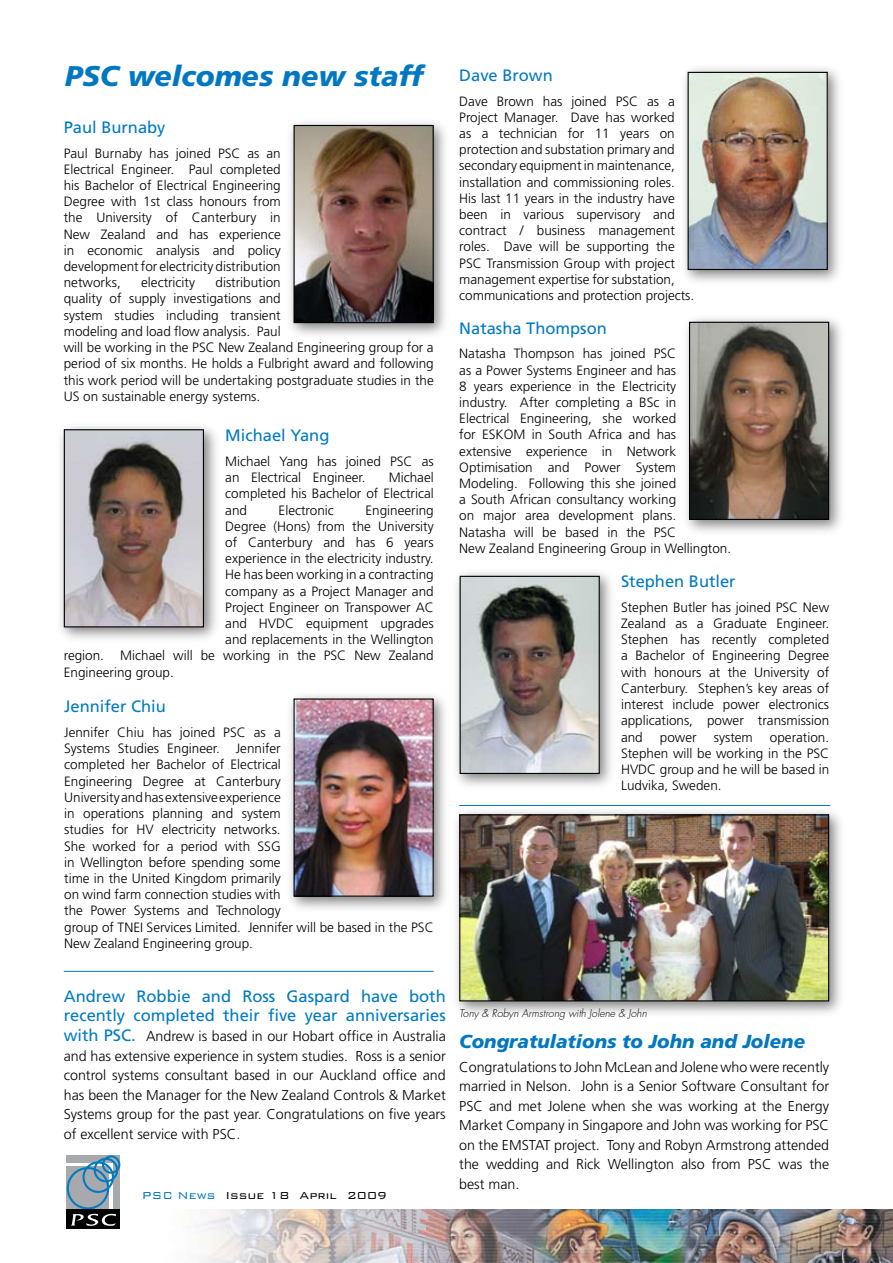
<style>
.page{position:relative;width:893px;height:1263px;background:#fff}
.page>*{position:absolute;margin:0;border:0;box-sizing:border-box;transform-origin:0 0}
.t1{font:italic 900 28.5px "Frutiger";color:#0078c1}
.t2{font:italic 900 18.75px "Frutiger";color:#0078c1}
.t3{font:16.5px/19.8px "Frutiger";color:#007ac2}
.t4{font:300 14.25px/19.5px "Frutiger";color:#000;text-align:justify}
.t5{font:300 13.5px/16.2px "Frutiger";color:#000}
.t6{font:300 13.5px "Bank Gothic BT";color:#000}
.t7{font:italic 300 10.5px "Futura";color:#000}
.s1{font-weight:400;font-size:16.5px;color:#007ac2}
.s2{color:#0078c1}
</style>
<div class="page">
<img style="left:66px;top:1210px;width:827px;height:53px">
<svg style="left:67px;top:1155px;width:53px;height:54px;background:#99a6b0"></svg>
<hr style="left:67px;top:1163px;width:46px;height:2px;background:#fff">
<hr style="left:110px;top:1163px;width:3px;height:49px;background:#fff">
<div style="left:67px;top:1167px;width:42px;height:42px;border:2px solid #007ac2;border-radius:50%"></div>
<div style="left:83px;top:1161px;width:31px;height:32px;border:2px solid #007ac2;border-radius:50%"></div>
<div style="left:94px;top:1158px;width:24px;height:24px;border:2px solid #007ac2;border-radius:50%"></div>
<div style="left:102px;top:1155px;width:18px;height:19px;border:2px solid #007ac2;border-radius:50%"></div>
<div style="left:67px;top:1209px;width:53px;height:20px;background:#000"></div>
<svg style="left:71px;top:1214px;width:45px;height:12px"></svg>
<div style="left:681px;top:314px;width:164px;height:222px;background:#000;opacity:.5"></div>
<img style="left:691px;top:324px;width:136px;height:194px">
<div style="left:689px;top:322px;width:140px;height:198px;border:1px solid #000"></div>
<div style="left:452px;top:568px;width:164px;height:222px;background:#000;opacity:.5"></div>
<img style="left:462px;top:578px;width:136px;height:194px">
<div style="left:460px;top:576px;width:140px;height:198px;border:1px solid #000"></div>
<div style="left:286px;top:691px;width:164px;height:222px;background:#000;opacity:.5"></div>
<img style="left:295px;top:700px;width:137px;height:195px">
<div style="left:293px;top:698px;width:141px;height:199px;border:1px solid #000"></div>
<div style="left:286px;top:117px;width:164px;height:223px;background:#000;opacity:.5"></div>
<img style="left:295px;top:127px;width:137px;height:194px">
<div style="left:293px;top:125px;width:141px;height:198px;border:1px solid #000"></div>
<div style="left:56px;top:421px;width:164px;height:223px;background:#000;opacity:.5"></div>
<img style="left:66px;top:431px;width:136px;height:194px">
<div style="left:64px;top:429px;width:140px;height:198px;border:1px solid #000"></div>
<hr style="left:459px;top:805px;width:371px;height:1px;background:#0078c1">
<div style="left:680px;top:64px;width:164px;height:222px;background:#000;opacity:.5"></div>
<img style="left:690px;top:74px;width:136px;height:194px">
<div style="left:688px;top:72px;width:140px;height:198px;border:1px solid #000"></div>
<hr style="left:64px;top:971px;width:370px;height:1px;background:#0078c1">
<div style="left:451px;top:806px;width:396px;height:212px;background:#000;opacity:.5"></div>
<img style="left:461px;top:816px;width:366px;height:183px">
<div style="left:459px;top:814px;width:370px;height:187px;border:1px solid #000"></div>
<h1 class="t1" style="left:65px;top:59px;width:360px">PSC welcomes new staff</h1>
<p class="t3" style="left:64px;top:117px;width:103px">Paul Burnaby</p>
<p class="t5" style="left:64px;top:145px;width:218px;text-align:justify">Paul Burnaby has joined PSC as an Electrical Engineer. Paul completed his Bachelor of Electrical Engineering Degree with 1st class honours from the University of Canterbury in New Zealand and has experience in economic analysis and policy development for electricity distribution networks,</p>
<p class="t5" style="left:64px;top:274px;width:371px;text-indent:152px">distribution<br>quality of supply investigations and<br>system studies including transient<br>modeling and load flow analysis. Paul<br>will be working in the PSC New Zealand Engineering group for a period of six months. He holds a Fulbright award and following this work period will be undertaking postgraduate studies in the US on sustainable energy systems.</p>
<p class="t5" style="left:141px;top:274px;width:55px">electricity</p>
<p class="t3" style="left:225px;top:425px;width:106px">Michael Yang</p>
<p class="t5" style="left:225px;top:453px;width:210px">Michael Yang has joined PSC as an Electrical Engineer.</p>
<p class="t5" style="left:225px;top:469px;width:210px;text-align:justify;text-indent:163px">Michael completed his Bachelor of Electrical and</p>
<p class="t5" style="left:279px;top:502px;width:57px">Electronic</p>
<p class="t5" style="left:365px;top:502px;width:70px">Engineering</p>
<p class="t5" style="left:225px;top:518px;width:210px">Degree (Hons) from the University</p>
<p class="t5" style="left:225px;top:534px;width:210px">of Canterbury and has 6 years</p>
<p class="t5" style="left:225px;top:550px;width:210px">experience in the electricity industry.</p>
<p class="t5" style="left:225px;top:567px;width:210px">He has been working in a contracting</p>
<p class="t5" style="left:225px;top:583px;width:210px">company as a Project Manager and</p>
<p class="t5" style="left:225px;top:599px;width:210px">Project Engineer on Transpower AC</p>
<p class="t5" style="left:225px;top:615px;width:210px">and HVDC equipment upgrades</p>
<p class="t5" style="left:225px;top:631px;width:210px">and replacements in the Wellington</p>
<p class="t5" style="left:64px;top:648px;width:371px">region. Michael will be working in the PSC New Zealand</p>
<p class="t5" style="left:64px;top:664px;width:112px">Engineering group.</p>
<p class="t3" style="left:64px;top:697px;width:103px">Jennifer Chiu</p>
<p class="t5" style="left:64px;top:724px;width:371px">Jennifer Chiu has joined PSC as a<br>Systems Studies Engineer. Jennifer<br>completed her Bachelor of Electrical<br>Engineering Degree at Canterbury<br>University and has extensive experience<br>in operations planning and system<br>studies for HV electricity networks.<br>She worked for a period with SSG<br>in Wellington before spending some<br>time in the United Kingdom primarily<br>on wind farm connection studies with<br>the Power Systems and Technology<br>group of TNEI Services Limited. Jennifer will be based in the PSC New Zealand Engineering group.</p>
<p class="t3" style="left:459px;top:65px;width:95px">Dave Brown</p>
<p class="t5" style="left:459px;top:93px;width:237px">Dave Brown has joined PSC as a Project Manager. Dave has worked<br>as a technician for 11 years on protection and substation primary and secondary equipment in maintenance, installation and commissioning roles.<br>His last 11 years in the industry have been in various supervisory and contract / business management roles. Dave will be supporting the PSC Transmission Group with project management expertise for substation, communications and protection projects.</p>
<p class="t3" style="left:459px;top:318px;width:149px">Natasha Thompson</p>
<p class="t5" style="left:459px;top:346px;width:273px">Natasha Thompson has joined PSC<br>as a Power Systems Engineer and has<br>8 years experience in the Electricity<br>industry. After completing a BSc in<br>Electrical Engineering, she worked<br>for ESKOM in South Africa and has extensive experience in Network Optimisation and Power System Modeling. Following this she joined<br>a South African consultancy working<br>on major area development plans.<br>Natasha will be based in the PSC<br>New Zealand Engineering Group in Wellington.</p>
<p class="t3" style="left:621px;top:571px;width:116px">Stephen Butler</p>
<p class="t5" style="left:621px;top:599px;width:210px;text-align:justify">Stephen Butler has joined PSC New Zealand as a Graduate Engineer.<br>Stephen has recently completed a Bachelor of Engineering Degree with honours at the University of Canterbury. Stephen’s key areas of interest include power electronics applications, power transmission and</p>
<p class="t5" style="left:621px;top:729px;width:210px;text-align:justify;text-indent:149px">operation.<br>Stephen will be working in the PSC HVDC group and he will be based in Ludvika, Sweden.</p>
<p class="t5" style="left:660px;top:729px;width:38px">power</p>
<p class="t5" style="left:714px;top:729px;width:40px">system</p>
<p class="t3" style="left:64px;top:986px;width:384px">Andrew Robbie and Ross Gaspard have both recently completed their five year anniversaries</p>
<p class="t4" style="left:64px;top:1026px;width:384px"><span class="s1">with PSC.</span> Andrew is based in our Hobart office in Australia and has extensive experience in system studies. Ross is a senior control systems consultant based in our Auckland office and has been the Manager for the New Zealand Controls &amp; Market Systems group for the past year. Congratulations on five years of excellent service with PSC.</p>
<p class="t6" style="left:142px;top:1188px;width:247px"><span class="s2">PSC News</span> Issue 18 April 2009</p>
<p class="t7" style="left:459px;top:1006px;width:189px">Tony &amp; Robyn Armstrong with Jolene &amp; John</p>
<h2 class="t2" style="left:459px;top:1030px;width:347px">Congratulations to John and Jolene</h2>
<p class="t4" style="left:459px;top:1057px;width:371px">Congratulations to John McLean and Jolene who were recently married in Nelson. John is a Senior Software Consultant for PSC and met Jolene when she was working at the Energy Market Company in Singapore and John was working for PSC on the EMSTAT project. Tony and Robyn Armstrong attended the wedding and Rick Wellington also from PSC was the best man.</p>
</div>
